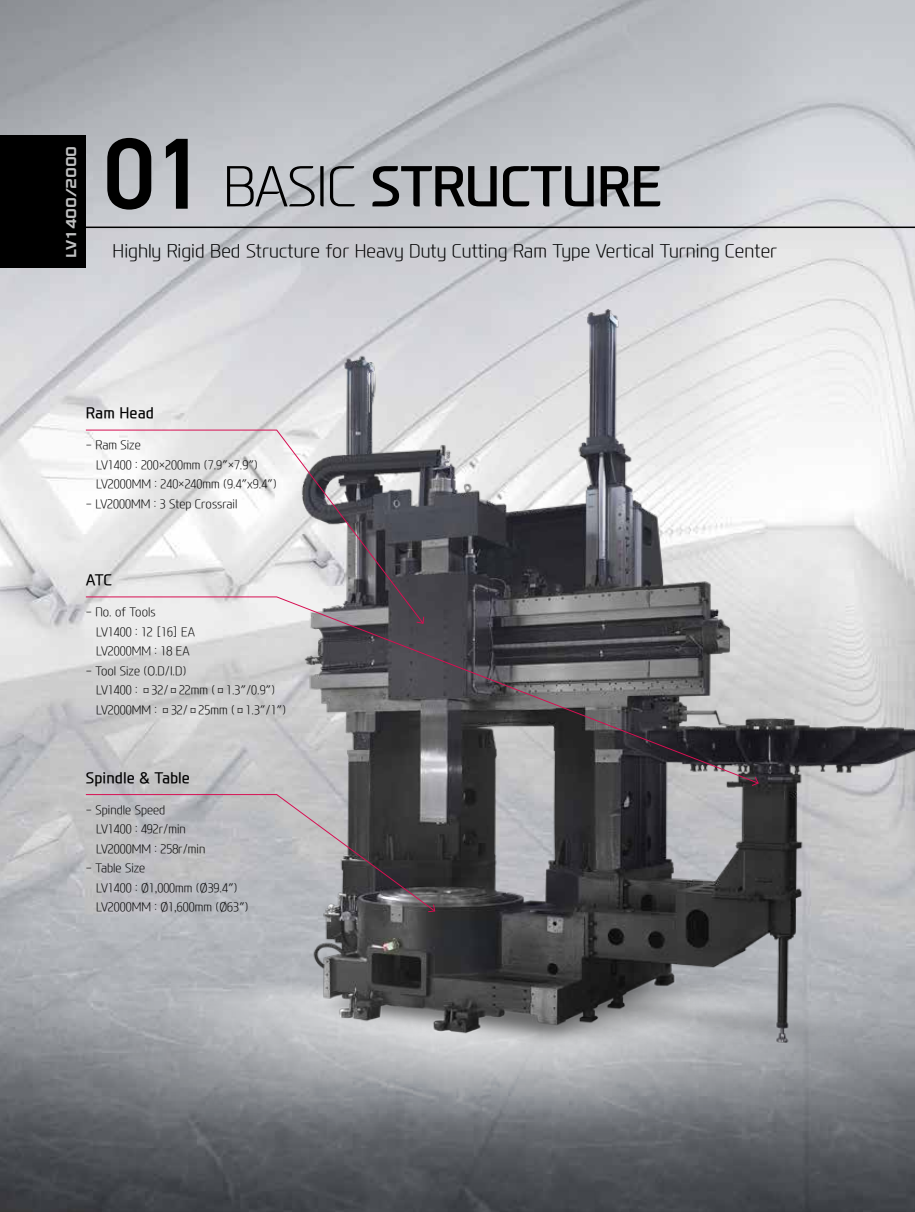
<style>
.page{position:relative;width:915px;height:1212px;background:#fff}
.page>*{position:absolute;margin:0;border:0;box-sizing:border-box;transform-origin:0 0}
.t1{font:600 101.25px "DIN2014";color:#000}
.t2{font:700 54px "Modern H";letter-spacing:-.025em;color:#000}
.t3{font:300 18px "Modern H Eco";color:#000}
.t4{font:500 15px "Modern H";color:#000}
.t5{font:13.5px "HD Logo OTF";letter-spacing:-.025em;color:#c0c1c2}
.t6{font:300 12px/19.5px "Modern H Eco";color:#000;scale:.95 1}
.s1{font-family:"Modern H Eco";font-weight:300}
</style>
<div class="page">
<img style="left:0;top:0;width:914px;height:1212px">
<img style="left:107px;top:912px;width:751px;height:266px">
<hr style="left:86px;top:227px;width:828px;height:1px;background:#000">
<div style="left:0;top:135px;width:86px;height:133px;background:#000"></div>
<img style="left:236px;top:281px;width:678px;height:803px">
<svg style="left:85px;top:794px;width:350px;height:118px;background:#9e9da0"></svg>
<svg style="left:85px;top:596px;width:673px;height:187px;background:#868587"></svg>
<svg style="left:751px;top:777px;width:7px;height:9px"></svg>
<svg style="left:85px;top:430px;width:338px;height:194px"></svg>
<svg style="left:416px;top:616px;width:8px;height:8px"></svg>
<p class="t5" style="left:64px;top:257px;width:113px;rotate:-90deg">LV1400/2000</p>
<h1 class="t1" style="left:103px;top:107px;width:105px">01</h1>
<h2 class="t2" style="left:223px;top:148px;width:441px"><span class="s1">BASIC</span> STRUCTURE</h2>
<h3 class="t3" style="left:113px;top:239px;width:666px">Highly Rigid Bed Structure for Heavy Duty Cutting Ram Type Vertical Turning Center</h3>
<p class="t4" style="left:86px;top:403px;width:70px">Ram Head</p>
<p class="t6" style="left:96px;top:435px;width:191px;text-indent:-10px">- Ram Size<br>LV1400 : 200×200mm (7.9″×7.9″)<br>LV2000MM : 240×240mm (9.4″x9.4″)</p>
<p class="t6" style="left:86px;top:494px;width:161px">- LV2000MM : 3 Step Crossrail</p>
<p class="t4" style="left:86px;top:570px;width:28px">ATC</p>
<p class="t6" style="left:96px;top:602px;width:105px;text-indent:-10px">- No. of Tools<br>LV1400 : 12 [16] EA<br>LV2000MM : 18 EA</p>
<p class="t6" style="left:96px;top:661px;width:201px;text-indent:-10px">- Tool Size (O.D/I.D)<br>LV1400 : □32/□22mm (□1.3″/0.9″)<br>LV2000MM : □32/□25mm (□1.3″/1″)</p>
<p class="t4" style="left:86px;top:767px;width:106px">Spindle &amp; Table</p>
<p class="t6" style="left:96px;top:800px;width:116px;text-indent:-10px">- Spindle Speed<br>LV1400 : 492r/min<br>LV2000MM : 258r/min</p>
<p class="t6" style="left:96px;top:858px;width:162px;text-indent:-10px">- Table Size<br>LV1400 : Ø1,000mm (Ø39.4″)<br>LV2000MM : Ø1,600mm (Ø63″)</p>
</div>
